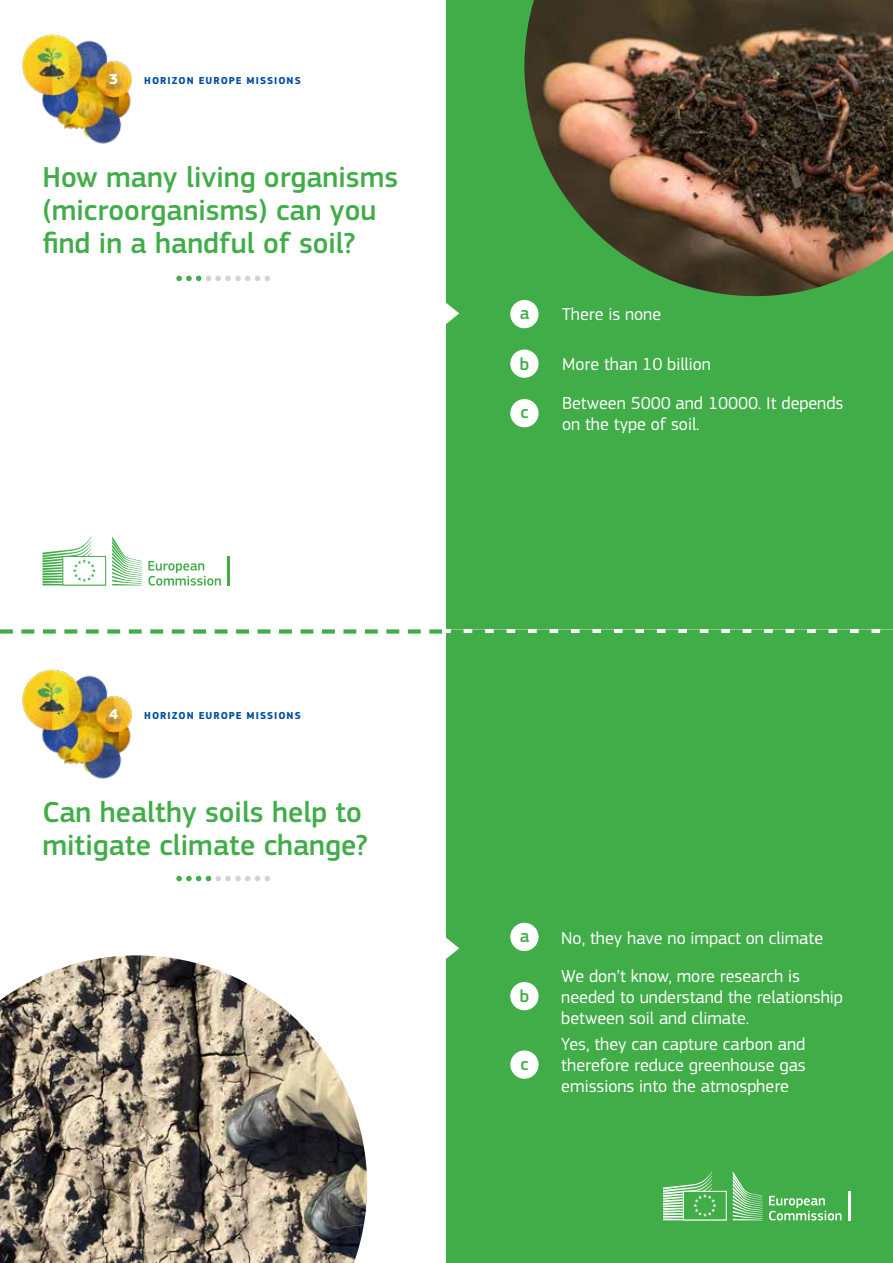
<style>
.page{position:relative;width:893px;height:1263px;background:#fff}
.page>*{position:absolute;margin:0;border:0;box-sizing:border-box;transform-origin:0 0}
.t1{font:500 30px/33px "EC Square Sans Pro";color:#41ad49}
.t2{font:18px/21px "EC Square Sans Pro";color:#fff}
.t3{font:500 18px "EC Square Sans Pro";color:#41ad49}
.t4{font:700 15px "EC Square Sans Pro";color:#fff}
.t5{font:700 10.5px "EC Square Sans Pro";letter-spacing:.095em;color:#034ea2}
</style>
<div class="page">
<div style="left:446px;top:0;width:447px;height:628px;background:#41ad49"></div>
<svg style="left:446px;top:303px;width:13px;height:21px"></svg>
<img style="left:22px;top:34px;width:110px;height:110px">
<svg style="left:176px;top:276px;width:94px;height:5px"></svg>
<div style="left:510px;top:300px;width:29px;height:28px;background:#fff;border-radius:50%"></div>
<div style="left:510px;top:349px;width:29px;height:29px;background:#fff;border-radius:50%"></div>
<div style="left:510px;top:399px;width:29px;height:28px;background:#fff;border-radius:50%"></div>
<img style="left:524px;top:0;width:369px;height:296px">
<svg style="left:43px;top:536px;width:99px;height:49px"></svg>
<svg style="left:148px;top:561px;width:73px;height:25px"></svg>
<hr style="left:227px;top:556px;width:3px;height:29px;background:#41ad49">
<img style="left:0;top:955px;width:367px;height:308px">
<div style="left:446px;top:634px;width:447px;height:629px;background:#41ad49"></div>
<svg style="left:663px;top:1171px;width:99px;height:49px"></svg>
<svg style="left:769px;top:1196px;width:72px;height:24px"></svg>
<hr style="left:848px;top:1191px;width:2px;height:29px;background:#fff">
<div style="left:510px;top:923px;width:29px;height:28px;background:#fff;border-radius:50%"></div>
<div style="left:510px;top:982px;width:29px;height:28px;background:#fff;border-radius:50%"></div>
<div style="left:510px;top:1050px;width:29px;height:29px;background:#fff;border-radius:50%"></div>
<svg style="left:446px;top:937px;width:13px;height:22px"></svg>
<img style="left:22px;top:669px;width:110px;height:110px">
<svg style="left:176px;top:876px;width:94px;height:5px"></svg>
<svg style="left:0;top:629px;width:893px;height:5px"></svg>
<p class="t4" style="left:109px;top:70px;width:10px">3</p>
<p class="t5" style="left:144px;top:74px;width:158px">HORIZON EUROPE MISSIONS</p>
<h1 class="t1" style="left:43px;top:161px;width:357px">How many living organisms (microorganisms) can you find in a handful of soil?</h1>
<p class="t4" style="left:109px;top:705px;width:10px">4</p>
<p class="t5" style="left:144px;top:709px;width:158px">HORIZON EUROPE MISSIONS</p>
<h1 class="t1" style="left:43px;top:796px;width:327px">Can healthy soils help to mitigate climate change?</h1>
<p class="t3" style="left:520px;top:303px;width:11px">a</p>
<p class="t3" style="left:520px;top:353px;width:11px">b</p>
<p class="t3" style="left:520px;top:402px;width:10px">c</p>
<p class="t2" style="left:562px;top:303px;width:100px">There is none</p>
<p class="t2" style="left:562px;top:354px;width:150px">More than 10 billion</p>
<p class="t2" style="left:562px;top:393px;width:283px">Between 5000 and 10000. It depends on the type of soil.</p>
<p class="t3" style="left:520px;top:925px;width:11px">a</p>
<p class="t3" style="left:520px;top:986px;width:11px">b</p>
<p class="t3" style="left:520px;top:1053px;width:10px">c</p>
<p class="t2" style="left:561px;top:919px;width:263px;line-height:38.2px">No, they have no impact on climate<br>We don’t know, more research is</p>
<p class="t2" style="left:561px;top:986px;width:283px">needed to understand the relationship between soil and climate.</p>
<p class="t2" style="left:561px;top:1034px;width:246px;text-align:justify">Yes, they can capture carbon and therefore reduce greenhouse gas emissions into the atmosphere</p>
</div>
